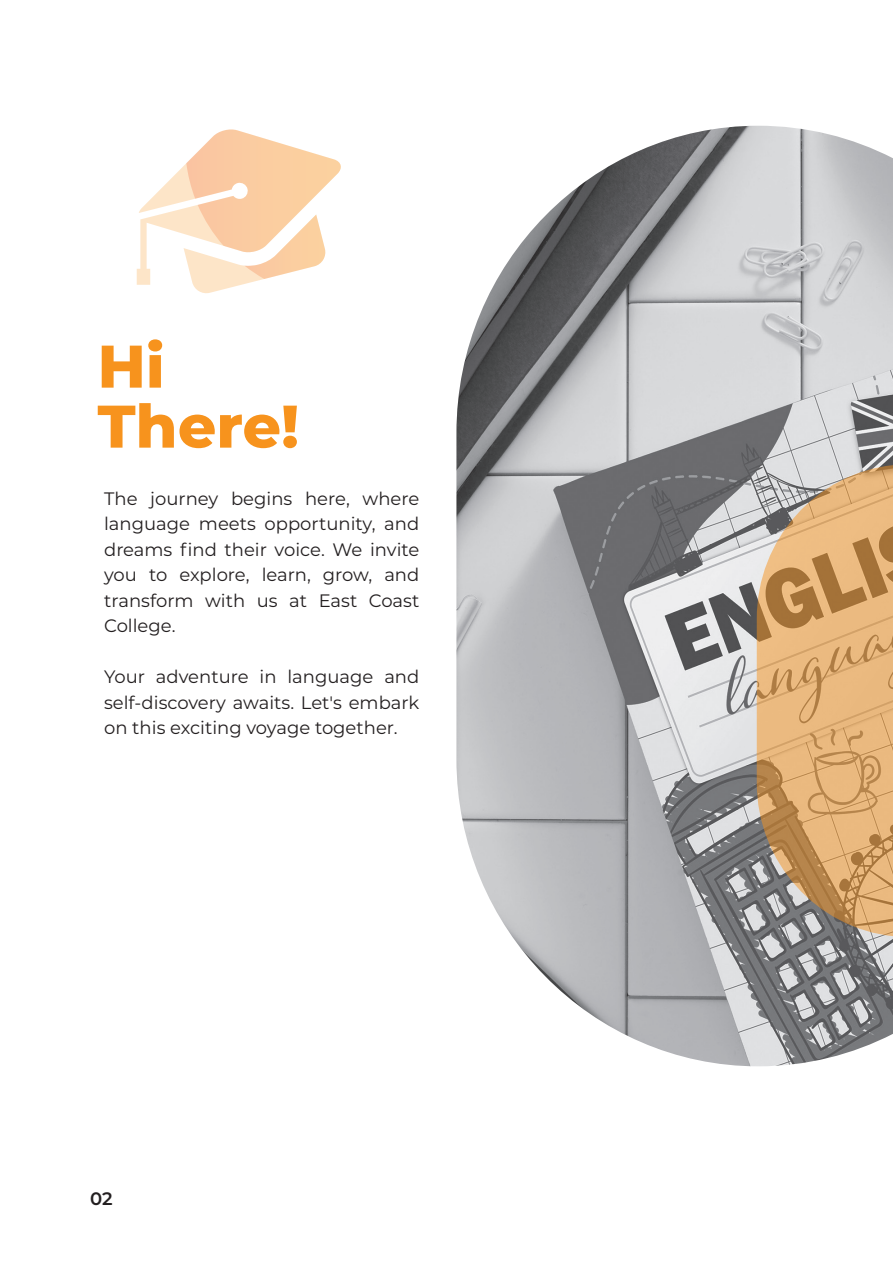
<style>
.page{position:relative;width:893px;height:1263px;background:#fff}
.page>*{position:absolute;margin:0;border:0;box-sizing:border-box;transform-origin:0 0}
.t1{font:800 60px/60px "Montserrat";color:#f7931d}
.t2{font:18px/25.5px "Montserrat";color:#231f20;text-align:justify}
.t3{font:600 18px "Montserrat";color:#231f20}
</style>
<div class="page">
<img style="left:456px;top:126px;width:437px;height:940px">
<svg style="left:757px;top:465px;width:136px;height:471px;background:#d0a878"></svg>
<svg style="left:137px;top:129px;width:204px;height:164px"></svg>
<h1 class="t1" style="left:98px;top:333px;width:203px">Hi<br>There!</h1>
<p class="t2" style="left:104px;top:485px;width:317px">The journey begins here, where language meets opportunity, and dreams find their voice. We invite you to explore, learn, grow, and transform with us at East Coast College.</p>
<p class="t2" style="left:104px;top:664px;width:317px">Your adventure in language and self-discovery awaits. Let's embark on this exciting voyage together.</p>
<p class="t3" style="left:90px;top:1186px;width:24px">02</p>
</div>
